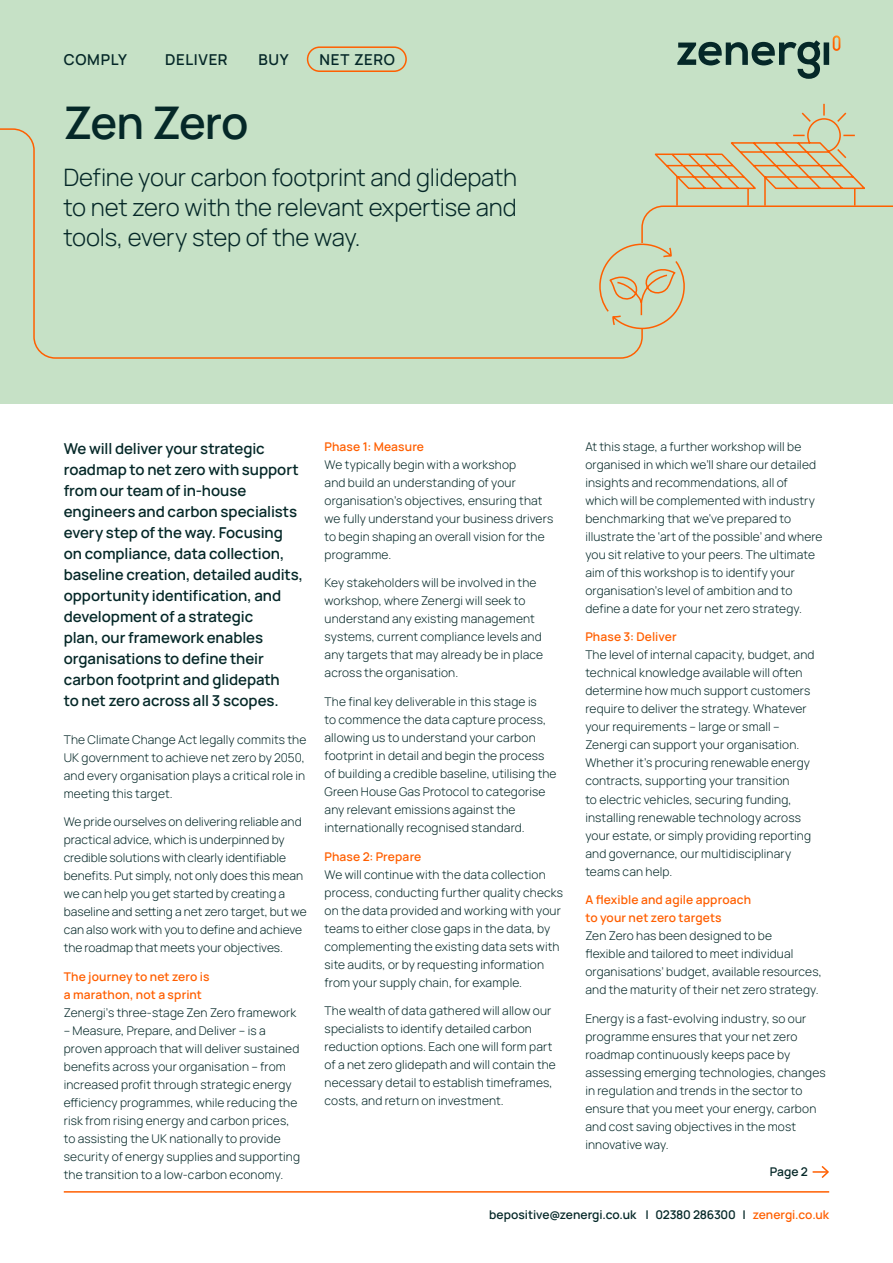
<style>
.page{position:relative;width:893px;height:1263px;background:#fff}
.page>*{position:absolute;margin:0;border:0;box-sizing:border-box;transform-origin:0 0}
.t1{font:200 45px "Manrope";letter-spacing:-.025em;color:#052828}
.t2{font:200 24px/30px "Manrope";letter-spacing:-.01em;color:#052828;text-align:justify}
.t3{font:200 15px/21px "Manrope";letter-spacing:-.005em;color:#052828}
.t4{font:200 15px "Manrope";letter-spacing:.045em;color:#052828}
.t5{font:200 12px/18px "Manrope";letter-spacing:.01em;color:#052828}
.t6{font:200 12px/18px "Manrope";letter-spacing:.01em;color:#ff5f00}
.s1{color:#ff5f00}
</style>
<div class="page">
<div style="left:0;top:0;width:893px;height:404px;background:#c6e1c6"></div>
<svg style="left:677px;top:35px;width:163px;height:44px"></svg>
<svg style="left:0;top:128px;width:893px;height:231px"></svg>
<div style="left:307px;top:46px;width:100px;height:26px;border:2px solid #ff5f00;border-radius:12px"></div>
<svg style="left:652px;top:103px;width:216px;height:104px"></svg>
<svg style="left:600px;top:243px;width:84px;height:87px"></svg>
<hr style="left:64px;top:1191px;width:765px;height:1px;background:#ff5f00">
<svg style="left:813px;top:1166px;width:16px;height:12px"></svg>
<p class="t3" style="left:64px;top:49px;width:65px">COMPLY</p>
<p class="t4" style="left:165px;top:49px;width:64px">DELIVER</p>
<p class="t3" style="left:258px;top:49px;width:32px">BUY</p>
<p class="t3" style="left:320px;top:49px;width:77px">NET ZERO</p>
<h1 class="t1" style="left:63px;top:91px;width:187px">Zen Zero</h1>
<h2 class="t2" style="left:63px;top:162px;width:455px">Define your carbon footprint and glidepath to net zero with the relevant expertise and tools, every step of the way.</h2>
<p class="t3" style="left:64px;top:437px;width:241px">We will deliver your strategic roadmap to net zero with support from our team of in-house engineers and carbon specialists every step of the way. Focusing on compliance, data collection, baseline creation, detailed audits, opportunity identification, and development of a strategic<br>plan, our framework enables organisations to define their carbon footprint and glidepath<br>to net zero across all 3 scopes.</p>
<p class="t5" style="left:64px;top:730px;width:244px">The Climate Change Act legally commits the UK government to achieve net zero by 2050, and every organisation plays a critical role in meeting this target.</p>
<p class="t5" style="left:64px;top:812px;width:244px">We pride ourselves on delivering reliable and practical advice, which is underpinned by credible solutions with clearly identifiable benefits. Put simply, not only does this mean we can help you get started by creating a baseline and setting a net zero target, but we can also work with you to define and achieve the roadmap that meets your objectives.</p>
<p class="t6" style="left:64px;top:967px;width:147px">The journey to net zero is a marathon, not a sprint</p>
<p class="t5" style="left:64px;top:1003px;width:234px">Zenergi’s three-stage Zen Zero framework</p>
<p class="t5" style="left:64px;top:1021px;width:238px">– Measure, Prepare, and Deliver – is a proven approach that will deliver sustained benefits across your organisation – from increased profit through strategic energy efficiency programmes, while reducing the risk from rising energy and carbon prices, to assisting the UK nationally to provide security of energy supplies and supporting the transition to a low-carbon economy.</p>
<p class="t6" style="left:325px;top:437px;width:101px">Phase 1: Measure</p>
<p class="t5" style="left:325px;top:455px;width:230px">We typically begin with a workshop<br>and build an understanding of your organisation’s objectives, ensuring that we fully understand your business drivers to begin shaping an overall vision for the programme.</p>
<p class="t5" style="left:325px;top:574px;width:220px">Key stakeholders will be involved in the workshop, where Zenergi will seek to understand any existing management systems, current compliance levels and any targets that may already be in place across the organisation.</p>
<p class="t5" style="left:325px;top:692px;width:233px">The final key deliverable in this stage is<br>to commence the data capture process, allowing us to understand your carbon footprint in detail and begin the process of building a credible baseline, utilising the Green House Gas Protocol to categorise any relevant emissions against the internationally recognised standard.</p>
<p class="t6" style="left:325px;top:847px;width:98px">Phase 2: Prepare</p>
<p class="t5" style="left:325px;top:865px;width:240px">We will continue with the data collection process, conducting further quality checks on the data provided and working with your teams to either close gaps in the data, by complementing the existing data sets with site audits, or by requesting information from your supply chain, for example.</p>
<p class="t5" style="left:325px;top:1001px;width:233px">The wealth of data gathered will allow our specialists to identify detailed carbon reduction options. Each one will form part of a net zero glidepath and will contain the necessary detail to establish timeframes, costs, and return on investment.</p>
<p class="t5" style="left:585px;top:437px;width:239px">At this stage, a further workshop will be organised in which we’ll share our detailed insights and recommendations, all of which will be complemented with industry benchmarking that we’ve prepared to illustrate the ‘art of the possible’ and where you sit relative to your peers. The ultimate aim of this workshop is to identify your organisation’s level of ambition and to define a date for your net zero strategy.</p>
<p class="t6" style="left:585px;top:628px;width:93px">Phase 3: Deliver</p>
<p class="t5" style="left:585px;top:646px;width:231px">The level of internal capacity, budget, and technical knowledge available will often determine how much support customers require to deliver the strategy. Whatever your requirements – large or small – Zenergi can support your organisation.<br>Whether it’s procuring renewable energy contracts, supporting your transition<br>to electric vehicles, securing funding, installing renewable technology across your estate, or simply providing reporting and governance, our multidisciplinary teams can help.</p>
<p class="t6" style="left:585px;top:890px;width:167px">A flexible and agile approach to your net zero targets</p>
<p class="t5" style="left:585px;top:926px;width:238px">Zen Zero has been designed to be<br>flexible and tailored to meet individual organisations’ budget, available resources, and the maturity of their net zero strategy.</p>
<p class="t5" style="left:585px;top:1009px;width:242px">Energy is a fast-evolving industry, so our programme ensures that your net zero roadmap continuously keeps pace by assessing emerging technologies, changes in regulation and trends in the sector to ensure that you meet your energy, carbon and cost saving objectives in the most innovative way.</p>
<p class="t5" style="left:770px;top:1162px;width:40px">Page 2</p>
<p class="t5" style="left:489px;top:1205px;width:341px">bepositive@zenergi.co.uk | 02380 286300 | <span class="s1">zenergi.co.uk</span></p>
</div>
